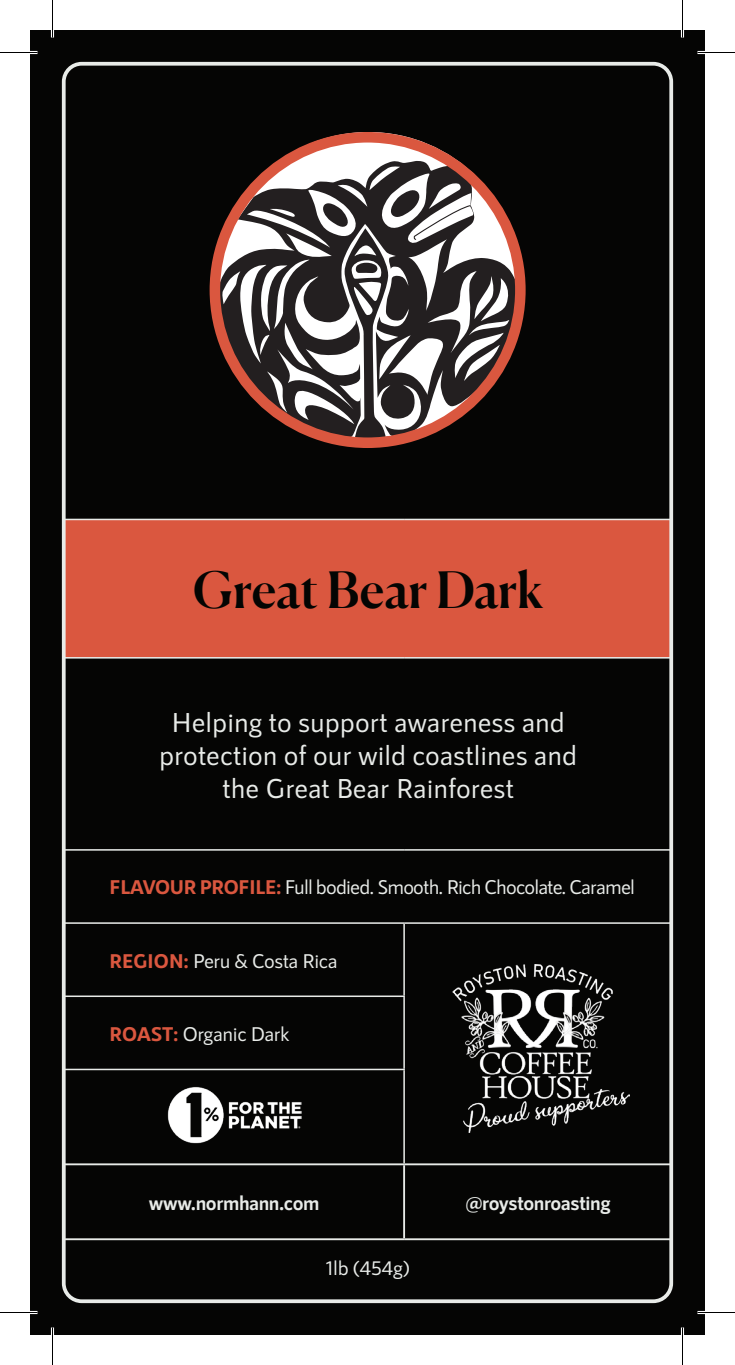
<style>
.page{position:relative;width:735px;height:1365px;background:#fff}
.page>*{position:absolute;margin:0;border:0;box-sizing:border-box;transform-origin:0 0}
.t1{font:500 50px "Canela Trial";letter-spacing:-.005em;color:#040503}
.t2{font:500 27.5px/33px "RNS Sanz";color:#e8ebe8;text-align:center}
.t3{font:500 20px "RNS Sanz";letter-spacing:-.04em;color:#e8ebe8}
.t4{font:500 20px "RNS Sanz";letter-spacing:-.02em;color:#e8ebe8}
.t5{font:700 20px "RNS Sanz";letter-spacing:-.02em;color:#e8ebe8}
.s1{font-weight:700;color:#da573f}
</style>
<div class="page">
<div style="left:30px;top:30px;width:675px;height:1305px;background:#050504"></div>
<div style="left:64px;top:519px;width:608px;height:139px;background:#da573f"></div>
<hr style="left:64px;top:519px;width:340px;height:1px;background:#e8ebe8">
<hr style="left:404px;top:519px;width:268px;height:1px;background:#e8ebe8">
<hr style="left:64px;top:657px;width:340px;height:2px;background:#e8ebe8">
<hr style="left:404px;top:657px;width:268px;height:2px;background:#e8ebe8">
<hr style="left:64px;top:849px;width:340px;height:2px;background:#e8ebe8">
<hr style="left:404px;top:849px;width:268px;height:2px;background:#e8ebe8">
<hr style="left:64px;top:922px;width:340px;height:2px;background:#e8ebe8">
<hr style="left:404px;top:922px;width:268px;height:2px;background:#e8ebe8">
<hr style="left:403px;top:924px;width:2px;height:72px;background:#e8ebe8">
<hr style="left:64px;top:996px;width:341px;height:1px;background:#e8ebe8">
<hr style="left:403px;top:997px;width:2px;height:72px;background:#e8ebe8">
<hr style="left:64px;top:1069px;width:341px;height:1px;background:#e8ebe8">
<hr style="left:403px;top:1070px;width:2px;height:93px;background:#e8ebe8">
<hr style="left:63px;top:1163px;width:341px;height:2px;background:#e8ebe8">
<hr style="left:404px;top:1163px;width:269px;height:2px;background:#e8ebe8">
<hr style="left:403px;top:1165px;width:2px;height:73px;background:#e8ebe8">
<hr style="left:63px;top:1238px;width:341px;height:2px;background:#e8ebe8">
<hr style="left:404px;top:1238px;width:269px;height:2px;background:#e8ebe8">
<img style="left:453px;top:965px;width:177px;height:167px">
<img style="left:167px;top:1087px;width:134px;height:57px">
<div style="left:62px;top:62px;width:611px;height:1241px;border:4px solid #e8ebe8;border-radius:18px"></div>
<svg style="left:210px;top:132px;width:316px;height:316px"></svg>
<hr style="left:0;top:51px;width:38px;height:3px;background:#fff">
<hr style="left:698px;top:51px;width:37px;height:3px;background:#fff">
<hr style="left:0;top:1311px;width:38px;height:3px;background:#fff">
<hr style="left:698px;top:1311px;width:37px;height:3px;background:#fff">
<hr style="left:51px;top:0;width:3px;height:38px;background:#fff">
<hr style="left:51px;top:1328px;width:3px;height:37px;background:#fff">
<hr style="left:681px;top:0;width:3px;height:38px;background:#fff">
<hr style="left:681px;top:1328px;width:3px;height:37px;background:#fff">
<hr style="left:0;top:52px;width:38px;height:1px;background:#000">
<hr style="left:698px;top:52px;width:37px;height:1px;background:#000">
<hr style="left:0;top:1312px;width:38px;height:1px;background:#000">
<hr style="left:698px;top:1312px;width:37px;height:1px;background:#000">
<hr style="left:52px;top:0;width:1px;height:38px;background:#000">
<hr style="left:52px;top:1328px;width:1px;height:37px;background:#000">
<hr style="left:682px;top:0;width:1px;height:38px;background:#000">
<hr style="left:682px;top:1328px;width:1px;height:37px;background:#000">
<h1 class="t1" style="left:193px;top:569px;width:351px">Great Bear Dark</h1>
<p class="t2" style="left:159px;top:705px;width:420px">Helping to support awareness and protection of our wild coastlines and the Great Bear Rainforest</p>
<p class="t3" style="left:109px;top:876px;width:527px"><span class="s1">FLAVOUR PROFILE:</span> Full bodied. Smooth. Rich Chocolate. Caramel</p>
<p class="t4" style="left:109px;top:949px;width:230px"><span class="s1">REGION:</span> Peru &amp; Costa Rica</p>
<p class="t4" style="left:109px;top:1022px;width:182px"><span class="s1">ROAST:</span> Organic Dark</p>
<p class="t5" style="left:149px;top:1191px;width:172px">www.normhann.com</p>
<p class="t5" style="left:465px;top:1191px;width:147px">@roystonroasting</p>
<p class="t3" style="left:326px;top:1256px;width:86px">1lb (454g)</p>
</div>
